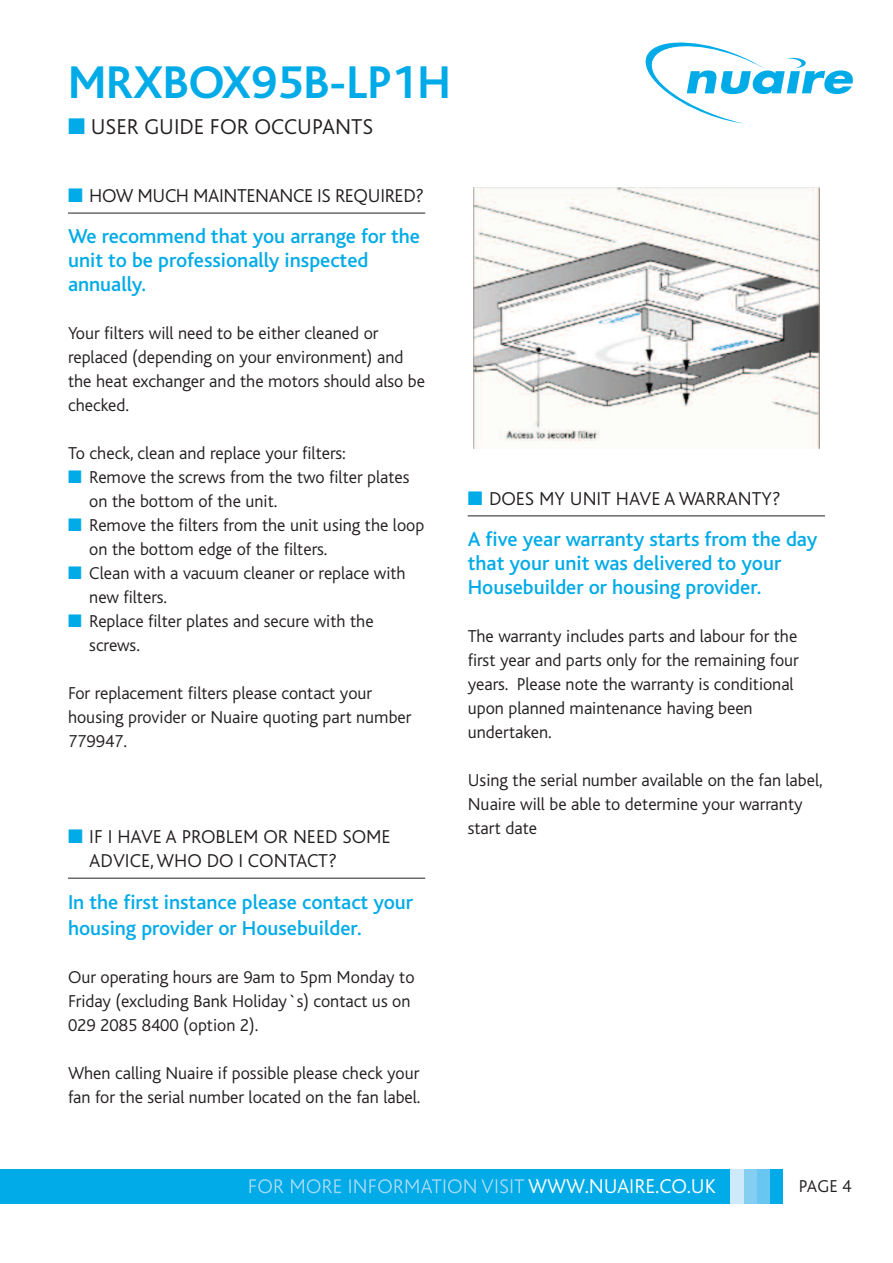
<style>
.page{position:relative;width:893px;height:1263px;background:#fff}
.page>*{position:absolute;margin:0;border:0;box-sizing:border-box;transform-origin:0 0}
.t1{font:700 48px "Bliss";color:#00abe7}
.t2{font:300 22.5px "Bliss";color:#231f20}
.t3{font:500 21px/24px "Bliss";color:#00abe7}
.t4{font:300 21px "Bliss";color:#fff}
.t5{font:300 19.5px/24px "Bliss";color:#231f20}
.t6{font:300 19.5px "Bliss";letter-spacing:-.02em;color:#231f20}
.t7{font:300 18px/24px "Bliss";color:#231f20}
.s1{color:#00abe7}
</style>
<div class="page">
<hr style="left:68px;top:213px;width:357px;height:1px;background:#231f20">
<hr style="left:68px;top:878px;width:357px;height:1px;background:#231f20">
<hr style="left:468px;top:515px;width:357px;height:1px;background:#231f20">
<svg style="left:646px;top:43px;width:207px;height:81px"></svg>
<div style="left:0;top:1169px;width:730px;height:35px;background:#00abe7"></div>
<div style="left:769px;top:1169px;width:13px;height:35px;background:#00abe7"></div>
<div style="left:756px;top:1169px;width:13px;height:35px;background:#68c6f0"></div>
<div style="left:743px;top:1169px;width:13px;height:35px;background:#84cef2"></div>
<div style="left:730px;top:1169px;width:13px;height:35px;background:#cee9f9"></div>
<svg style="left:249px;top:1179px;width:213px;height:14px"></svg>
<img style="left:473px;top:187px;width:347px;height:261px">
<h1 class="t1" style="left:68px;top:66px;width:384px">MRXBOX95B-LP1H</h1>
<p class="t2" style="left:68px;top:120px;width:307px"><span class="s1">■</span> USER GUIDE FOR OCCUPANTS</p>
<p class="t6" style="left:68px;top:189px;width:358px"><span class="s1">■</span> HOW MUCH MAINTENANCE IS REQUIRED?</p>
<p class="t3" style="left:68px;top:227px;width:354px">We recommend that you arrange for the unit to be professionally inspected annually.</p>
<p class="t7" style="left:68px;top:323px;width:359px">Your filters will need to be either cleaned or replaced (depending on your environment) and the heat exchanger and the motors should also be checked.</p>
<p class="t7" style="left:68px;top:443px;width:279px">To check, clean and replace your filters:</p>
<p class="t7" style="left:89px;top:467px;width:322px;text-indent:-21px"><span class="s1">■</span> Remove the screws from the two filter plates on the bottom of the unit.</p>
<p class="t7" style="left:89px;top:515px;width:336px;text-indent:-21px"><span class="s1">■</span> Remove the filters from the unit using the loop on the bottom edge of the filters.</p>
<p class="t7" style="left:89px;top:563px;width:318px;text-indent:-21px"><span class="s1">■</span> Clean with a vacuum cleaner or replace with new filters.</p>
<p class="t7" style="left:89px;top:611px;width:286px;text-indent:-21px"><span class="s1">■</span> Replace filter plates and secure with the screws.</p>
<p class="t7" style="left:68px;top:683px;width:345px">For replacement filters please contact your housing provider or Nuaire quoting part number<br>779947.</p>
<p class="t5" style="left:89px;top:827px;width:303px;text-indent:-21px"><span class="s1">■</span> IF I HAVE A PROBLEM OR NEED SOME<br>ADVICE,WHO DO I CONTACT?</p>
<p class="t3" style="left:68px;top:892px;width:347px;line-height:25.2px">In the first instance please contact your housing provider or Housebuilder.</p>
<p class="t7" style="left:68px;top:966px;width:348px">Our operating hours are 9am to 5pm Monday to<br>Friday (excluding Bank Holiday`s) contact us on<br>029 2085 8400 (option 2).</p>
<p class="t7" style="left:68px;top:1062px;width:354px">When calling Nuaire if possible please check your fan for the serial number located on the fan label.</p>
<p class="t5" style="left:468px;top:488px;width:314px"><span class="s1">■</span> DOES MY UNIT HAVE A WARRANTY?</p>
<p class="t3" style="left:468px;top:529px;width:351px">A five year warranty starts from the day that your unit was delivered to your<br>Housebuilder or housing provider.</p>
<p class="t7" style="left:468px;top:626px;width:333px">The warranty includes parts and labour for the first year and parts only for the remaining four years. Please note the warranty is conditional upon planned maintenance having been undertaken.</p>
<p class="t7" style="left:468px;top:770px;width:356px">Using the serial number available on the fan label,<br>Nuaire will be able to determine your warranty start date</p>
<p class="t4" style="left:528px;top:1179px;width:189px">WWW.NUAIRE.CO.UK</p>
<p class="t7" style="left:799px;top:1175px;width:54px">PAGE 4</p>
</div>
